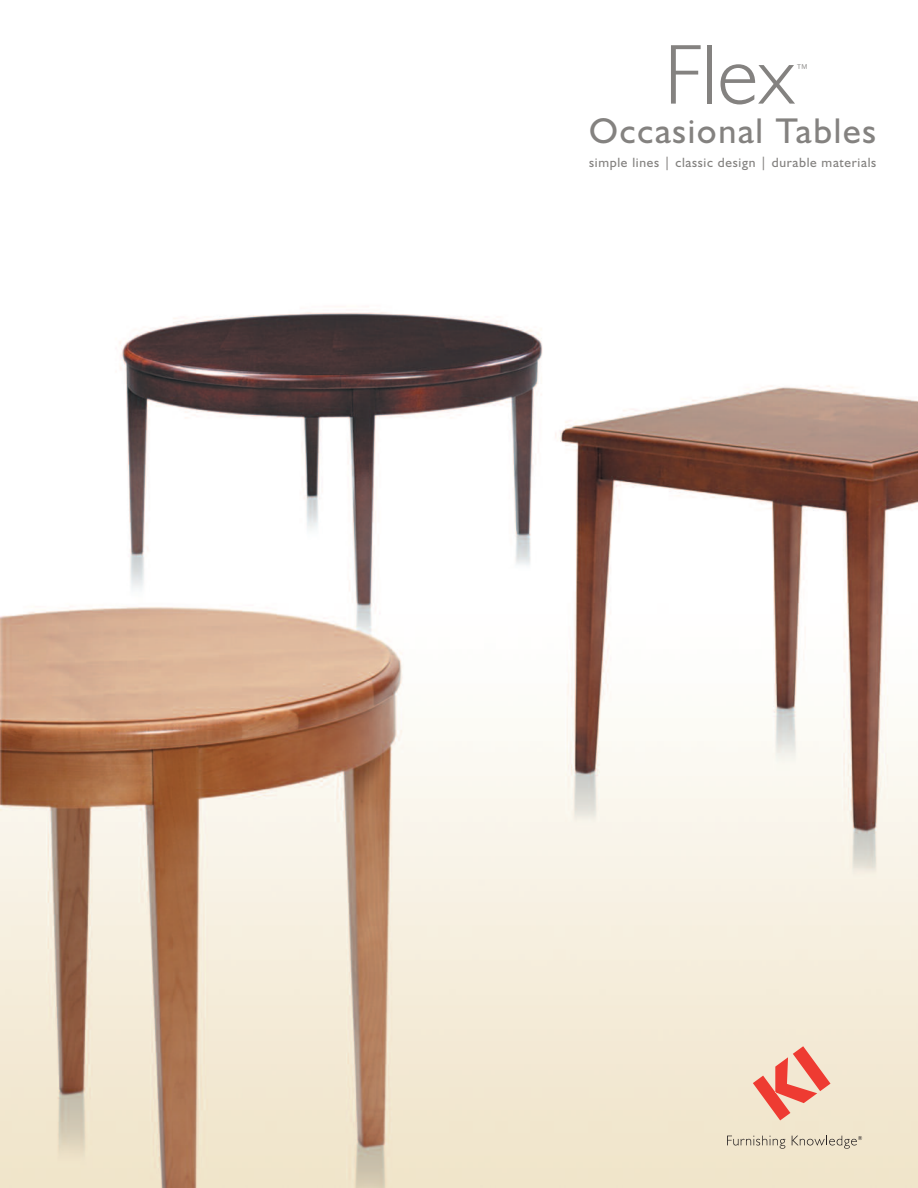
<style>
.page{position:relative;width:918px;height:1188px;background:#fff}
.page>*{position:absolute;margin:0;border:0;box-sizing:border-box;transform-origin:0 0}
.t1{font:300 85.5px "Humanist 521 BT";color:#848280}
.t2{font:36px "Humanist 521 BT";letter-spacing:.05em;color:#848280}
.t3{font:300 18px "Humanist 521 BT";color:#848280}
.t4{font:13.5px "Humanist 521 BT";letter-spacing:.05em;color:#848280}
</style>
<div class="page">
<img style="left:0;top:306px;width:918px;height:882px">
<svg style="left:753px;top:1046px;width:78px;height:74px;background:#f0af9d"></svg>
<svg style="left:727px;top:1136px;width:58px;height:13px"></svg>
<svg style="left:792px;top:1136px;width:70px;height:13px"></svg>
<h1 class="t1" style="left:664px;top:45px;width:132px">Flex</h1>
<h3 class="t3" style="left:795px;top:64px;width:16px">™</h3>
<h2 class="t2" style="left:589px;top:118px;width:288px">Occasional Tables</h2>
<p class="t4" style="left:589px;top:157px;width:289px">simple lines | classic design | durable materials</p>
</div>
